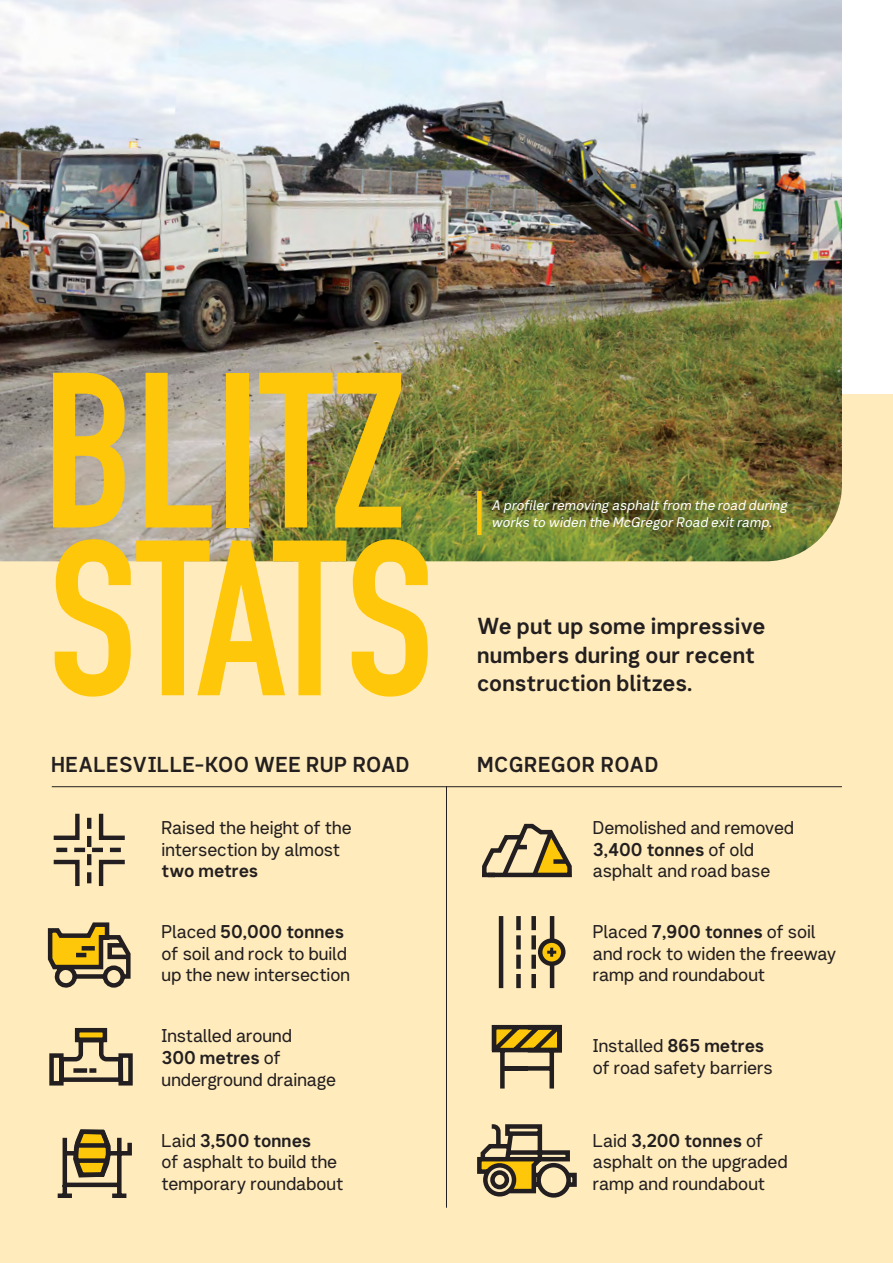
<style>
.page{position:relative;width:893px;height:1263px;background:#fff}
.page>*{position:absolute;margin:0;border:0;box-sizing:border-box;transform-origin:0 0}
.t1{font:700 217.2px "DIN Condensed";color:#ffc709}
.t2{font:22.5px/28.5px "Network Sans 2019 Bold";color:#231f20}
.t3{font:21px "Network Sans 2019 Bold";letter-spacing:.015em;color:#231f20}
.t4{font:18px/21.6px "Network Sans 2019 Regular";letter-spacing:-.005em;color:#231f20}
.t5{font:18px "Network Sans 2019 Bold";letter-spacing:-.005em;color:#231f20}
.t6{font:italic 13.5px "Network Sans 2019 Regular";letter-spacing:.01em;color:#fff}
.s1{font-family:"Network Sans 2019 Regular"}
.s2{font-family:"Network Sans 2019 Bold"}
</style>
<div class="page">
<div style="left:0;top:394px;width:893px;height:869px;background:#ffebbb"></div>
<img style="left:0;top:0;width:842px;height:561px">
<hr style="left:446px;top:786px;width:1px;height:422px;background:#231f20">
<hr style="left:52px;top:786px;width:790px;height:1px;background:#231f20">
<svg style="left:53px;top:813px;width:72px;height:73px"></svg>
<svg style="left:477px;top:1124px;width:100px;height:74px"></svg>
<svg style="left:57px;top:1129px;width:75px;height:69px"></svg>
<svg style="left:491px;top:1024px;width:71px;height:65px"></svg>
<div style="left:516px;top:974px;width:5px;height:14px;background:#231f20"></div>
<div style="left:516px;top:955px;width:5px;height:14px;background:#231f20"></div>
<div style="left:516px;top:935px;width:5px;height:14px;background:#231f20"></div>
<div style="left:516px;top:916px;width:5px;height:14px;background:#231f20"></div>
<hr style="left:499px;top:916px;width:4px;height:72px;background:#231f20">
<hr style="left:550px;top:916px;width:4px;height:72px;background:#231f20">
<div style="left:531px;top:974px;width:5px;height:14px;background:#231f20"></div>
<div style="left:531px;top:955px;width:5px;height:14px;background:#231f20"></div>
<div style="left:531px;top:935px;width:5px;height:14px;background:#231f20"></div>
<div style="left:531px;top:916px;width:5px;height:14px;background:#231f20"></div>
<svg style="left:540px;top:941px;width:23px;height:23px"></svg>
<div style="left:538px;top:938px;width:27px;height:28px;border:4px solid #231f20;border-radius:50%"></div>
<svg style="left:547px;top:948px;width:9px;height:9px"></svg>
<svg style="left:47px;top:922px;width:84px;height:66px"></svg>
<hr style="left:82px;top:946px;width:13px;height:4px;background:#231f20">
<hr style="left:76px;top:953px;width:10px;height:4px;background:#231f20">
<svg style="left:49px;top:1028px;width:84px;height:58px"></svg>
<svg style="left:482px;top:823px;width:90px;height:55px"></svg>
<div style="left:553px;top:859px;width:13px;height:5px;background:#231f20"></div>
<hr style="left:515px;top:845px;width:12px;height:4px;background:#231f20">
<div style="left:477px;top:491px;width:5px;height:44px;background:#ffc709"></div>
<h1 class="t1" style="left:43px;top:305px;width:363px">BLITZ</h1>
<h1 class="t1" style="left:49px;top:473px;width:387px">STATS</h1>
<p class="t6" style="left:492px;top:494px;width:297px">A profiler removing asphalt from the road during</p>
<p class="t6" style="left:492px;top:510px;width:282px">works to widen the McGregor Road exit ramp.</p>
<p class="t2" style="left:477px;top:611px;width:290px">We put up some impressive numbers during our recent construction blitzes.</p>
<p class="t3" style="left:51px;top:746px;width:360px">HEALESVILLE-KOO WEE RUP ROAD</p>
<p class="t3" style="left:477px;top:746px;width:183px">MCGREGOR ROAD</p>
<p class="t4" style="left:162px;top:816px;width:192px">Raised the height of the intersection by almost</p>
<p class="t5" style="left:162px;top:855px;width:98px">two metres</p>
<p class="t5" style="left:162px;top:916px;width:184px"><span class="s1">Placed</span> 50,000 tonnes</p>
<p class="t4" style="left:162px;top:942px;width:190px">of soil and rock to build up the new intersection</p>
<p class="t4" style="left:162px;top:1024px;width:132px">Installed around</p>
<p class="t5" style="left:162px;top:1042px;width:121px">300 metres <span class="s1">of</span></p>
<p class="t4" style="left:162px;top:1067px;width:176px">underground drainage</p>
<p class="t5" style="left:162px;top:1125px;width:151px"><span class="s1">Laid</span> 3,500 tonnes</p>
<p class="t4" style="left:162px;top:1150px;width:183px">of asphalt to build the temporary roundabout</p>
<p class="t4" style="left:593px;top:816px;width:203px">Demolished and removed</p>
<p class="t5" style="left:593px;top:834px;width:163px">3,400 tonnes <span class="s1">of old</span></p>
<p class="t4" style="left:593px;top:859px;width:179px">asphalt and road base</p>
<p class="t4" style="left:593px;top:920px;width:245px">Placed <span class="s2">7,900 tonnes</span> of soil and rock to widen the freeway ramp and roundabout</p>
<p class="t4" style="left:593px;top:1034px;width:182px">Installed <span class="s2">865 metres </span>of road safety barriers</p>
<p class="t5" style="left:593px;top:1125px;width:172px"><span class="s1">Laid</span> 3,200 tonnes <span class="s1">of</span></p>
<p class="t4" style="left:593px;top:1150px;width:196px">asphalt on the upgraded ramp and roundabout</p>
</div>
